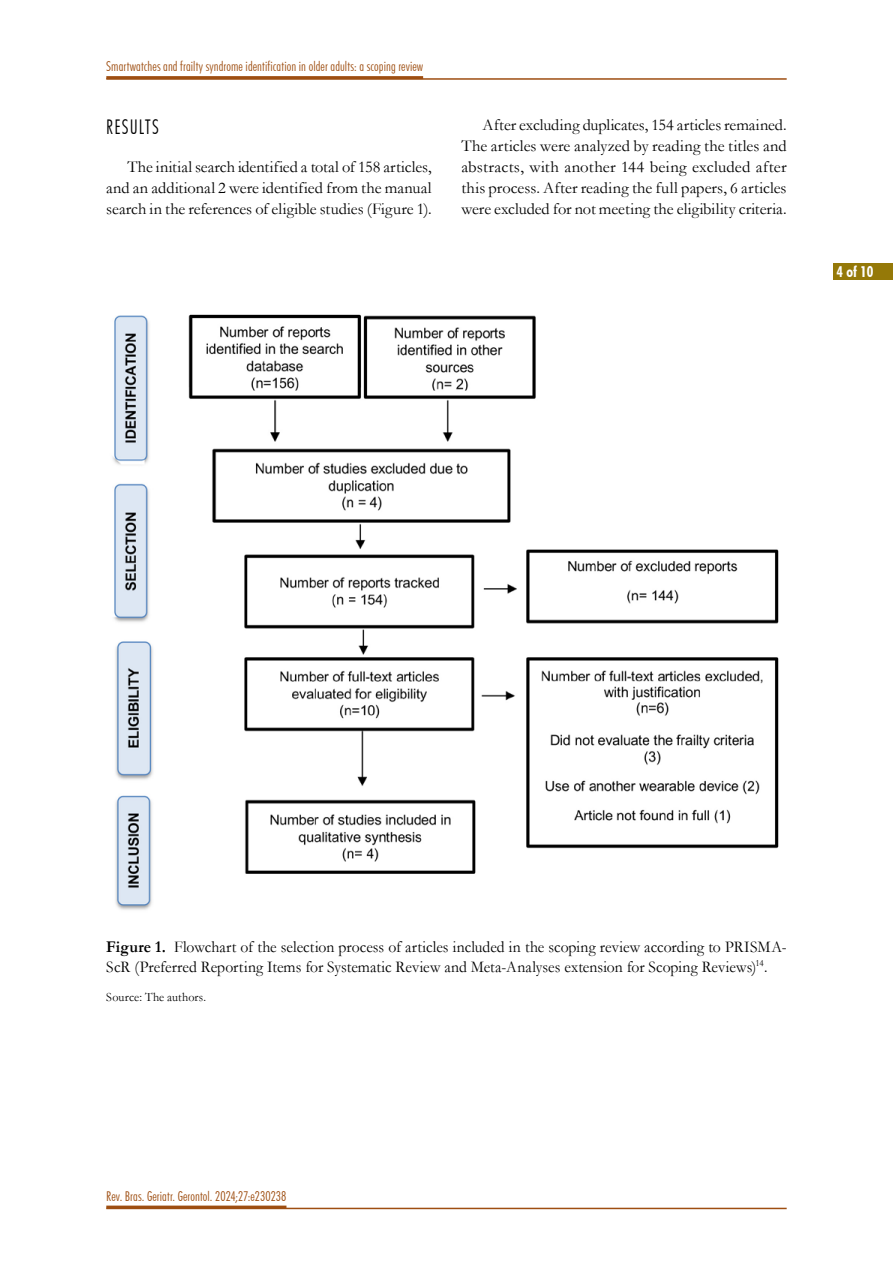
<style>
.page{position:relative;width:893px;height:1263px;background:#fff}
.page>*{position:absolute;margin:0;border:0;box-sizing:border-box;transform-origin:0 0}
.t1{font:300 condensed 20.25px "Futura BT";letter-spacing:.065em;color:#000;scale:.9 1}
.t2{font:16.5px/21px "Garamond";color:#000;text-align:justify}
.t3{font:16.5px/19.5px "Garamond";color:#000;scale:.95 1}
.t4{font:700 condensed 15px "Futura BT";color:#fff}
.t5{font:300 condensed 13.5px "Futura BT";letter-spacing:.005em;color:#9e4e11}
.t6{font:12.75px "Garamond";letter-spacing:.01em;color:#000;scale:.95 1}
.s1{font-weight:700}
</style>
<div class="page">
<div style="left:833px;top:263px;width:60px;height:17px;background:#957908"></div>
<hr style="left:106px;top:78px;width:681px;height:2px;background:#9e4e11">
<hr style="left:106px;top:76px;width:317px;height:3px;background:#9e4e11">
<hr style="left:106px;top:1208px;width:681px;height:1px;background:#9e4e11">
<hr style="left:106px;top:1205px;width:180px;height:3px;background:#9e4e11">
<img style="left:112px;top:314px;width:667px;height:596px">
<p class="t5" style="left:106px;top:58px;width:318px">Smartwatches and frailty syndrome identification in older adults: a scoping review</p>
<p class="t1" style="left:106px;top:115px;width:60px">RESULTS</p>
<p class="t2" style="left:106px;top:156px;width:327px;text-indent:21px">The initial search identified a total of 158 articles, and an additional 2 were identified from the manual search in the references of eligible studies (Figure 1).</p>
<p class="t2" style="left:461px;top:114px;width:327px;text-indent:21px">After excluding duplicates, 154 articles remained.<br>The articles were analyzed by reading the titles and abstracts, with another 144 being excluded after this process. After reading the full papers, 6 articles were excluded for not meeting the eligibility criteria.</p>
<p class="t4" style="left:836px;top:262px;width:38px">4 of 10</p>
<p class="t3" style="left:106px;top:937px;width:718px"><span class="s1">Figure 1.</span> Flowchart of the selection process of articles included in the scoping review according to PRISMA-<br>ScR (Preferred Reporting Items for Systematic Review and Meta-Analyses extension for Scoping Reviews)<sup>14</sup>.</p>
<p class="t6" style="left:106px;top:989px;width:107px">Source: The authors.</p>
<p class="t5" style="left:106px;top:1188px;width:182px">Rev. Bras. Geriatr. Gerontol. 2024;27:e230238</p>
</div>
